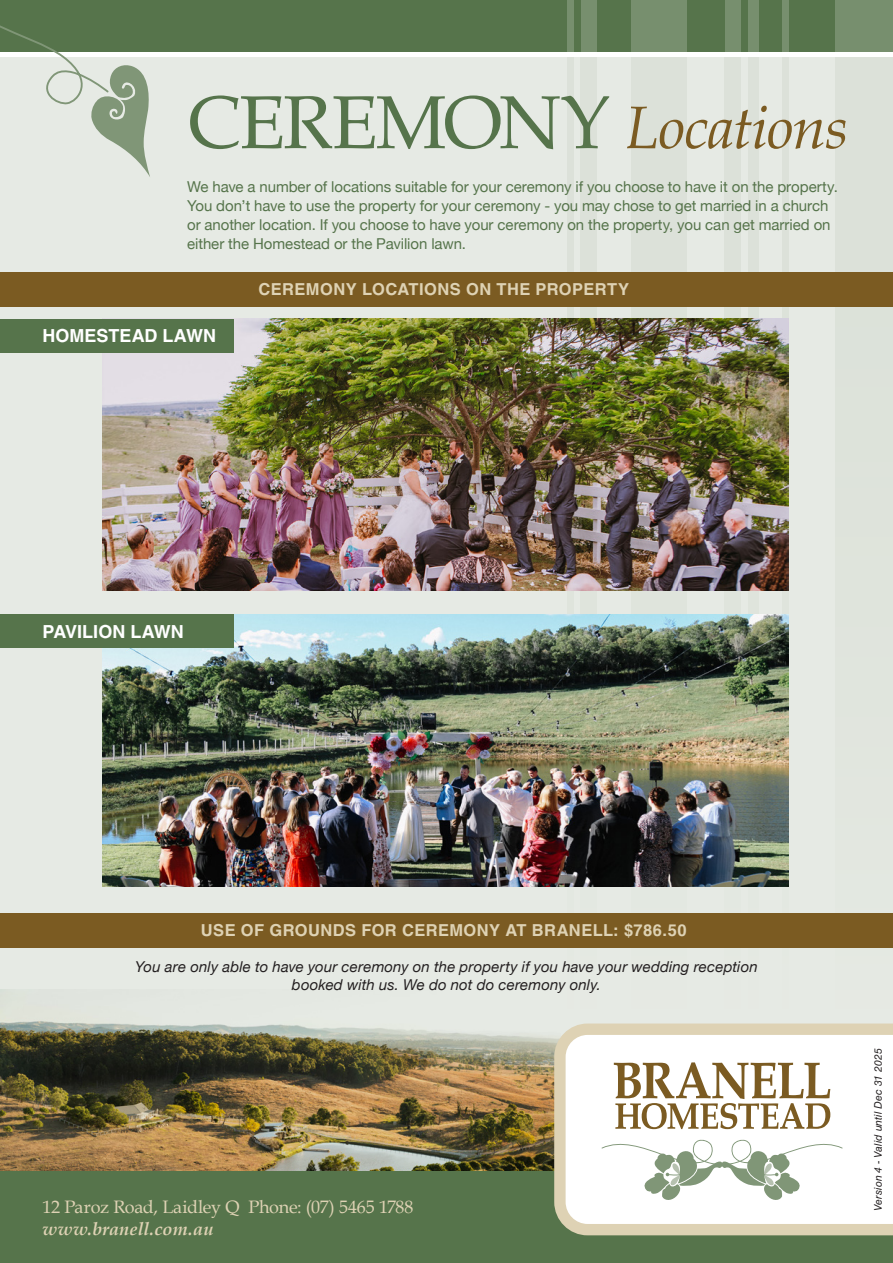
<style>
.page{position:relative;width:893px;height:1263px;background:#fff}
.page>*{position:absolute;margin:0;border:0;box-sizing:border-box;transform-origin:0 0}
.t1{font:italic 60px "Book Antiqua";letter-spacing:-.02em;color:#7b5b22}
.t2{font:18px "Book Antiqua";letter-spacing:-.015em;color:#ded2b4}
.t3{font:700 18px "Helvetica LT Std";color:#fff}
.t4{font:italic 700 18px "Book Antiqua";letter-spacing:.01em;color:#ded2b4}
.t5{font:700 16.5px "Helvetica LT Std";letter-spacing:.025em;color:#ded2b4}
.t6{font:15px/19.2px "Helvetica Neue";letter-spacing:-.005em;color:#56744b}
.t7{font:italic 15px/18px "Helvetica Neue";letter-spacing:.01em;color:#231f20;text-align:center}
.t8{font:italic 10.5px "Helvetica LT Std";letter-spacing:.01em;color:#231f20}
.s1{font-style:normal;font-size:75px;color:#56744b}
</style>
<div class="page">
<div style="left:0;top:57px;width:893px;height:1114px;background:#e6eae4"></div>
<div style="left:631px;top:57px;width:56px;height:955px;background:#dce1d9"></div>
<div style="left:567px;top:57px;width:6px;height:955px;background:#dce1d9"></div>
<div style="left:581px;top:57px;width:15px;height:955px;background:#dce1d9"></div>
<div style="left:748px;top:57px;width:11px;height:955px;background:#dce1d9"></div>
<div style="left:782px;top:57px;width:6px;height:955px;background:#dce1d9"></div>
<div style="left:725px;top:57px;width:16px;height:955px;background:#dce1d9"></div>
<div style="left:835px;top:57px;width:58px;height:955px;background:#dee3db"></div>
<div style="left:0;top:0;width:893px;height:52px;background:#56744b"></div>
<svg style="left:0;top:25px;width:150px;height:152px"></svg>
<div style="left:631px;top:0;width:56px;height:52px;background:#778f6e"></div>
<div style="left:567px;top:0;width:6px;height:52px;background:#778f6e"></div>
<div style="left:581px;top:0;width:15px;height:52px;background:#778f6e"></div>
<div style="left:748px;top:0;width:11px;height:52px;background:#778f6e"></div>
<div style="left:782px;top:0;width:6px;height:52px;background:#778f6e"></div>
<div style="left:725px;top:0;width:16px;height:52px;background:#778f6e"></div>
<div style="left:835px;top:0;width:58px;height:52px;background:#778f6e"></div>
<img style="left:0;top:990px;width:548px;height:181px">
<div style="left:0;top:1171px;width:893px;height:92px;background:#56744b"></div>
<svg style="left:548px;top:1023px;width:345px;height:213px;background:#f2efe7"></svg>
<svg style="left:614px;top:1062px;width:216px;height:67px;background:#cfc3ae"></svg>
<svg style="left:601px;top:1139px;width:242px;height:62px;background:#e1e6df"></svg>
<div style="left:0;top:272px;width:893px;height:34px;background:#7b5b22"></div>
<div style="left:0;top:913px;width:893px;height:34px;background:#7b5b22"></div>
<img style="left:102px;top:319px;width:686px;height:271px">
<img style="left:102px;top:614px;width:686px;height:272px">
<div style="left:0;top:319px;width:234px;height:34px;background:#56744b"></div>
<div style="left:0;top:614px;width:234px;height:34px;background:#56744b"></div>
<p class="t1" style="left:187px;top:93px;width:662px"><span class="s1">CEREMONY</span> Locations</p>
<p class="t6" style="left:187px;top:178px;width:652px">We have a number of locations suitable for your ceremony if you choose to have it on the property.<br>You don’t have to use the property for your ceremony - you may chose to get married in a church or another location. If you choose to have your ceremony on the property, you can get married on either the Homestead or the Pavilion lawn.</p>
<p class="t5" style="left:259px;top:279px;width:372px">CEREMONY LOCATIONS ON THE PROPERTY</p>
<p class="t3" style="left:43px;top:325px;width:175px">HOMESTEAD LAWN</p>
<p class="t3" style="left:43px;top:620px;width:143px">PAVILION LAWN</p>
<p class="t5" style="left:201px;top:920px;width:487px">USE OF GROUNDS FOR CEREMONY AT BRANELL: $786.50</p>
<p class="t7" style="left:135px;top:959px;width:624px">You are only able to have your ceremony on the property if you have your wedding reception booked with us. We do not do ceremony only.</p>
<p class="t2" style="left:43px;top:1195px;width:372px">12 Paroz Road, Laidley Q Phone: (07) 5465 1788</p>
<p class="t4" style="left:43px;top:1219px;width:172px">www.branell.com.au</p>
<p class="t8" style="left:872px;top:1211px;width:164px;rotate:-90deg">Version 4 - Valid until Dec 31 2025</p>
</div>
